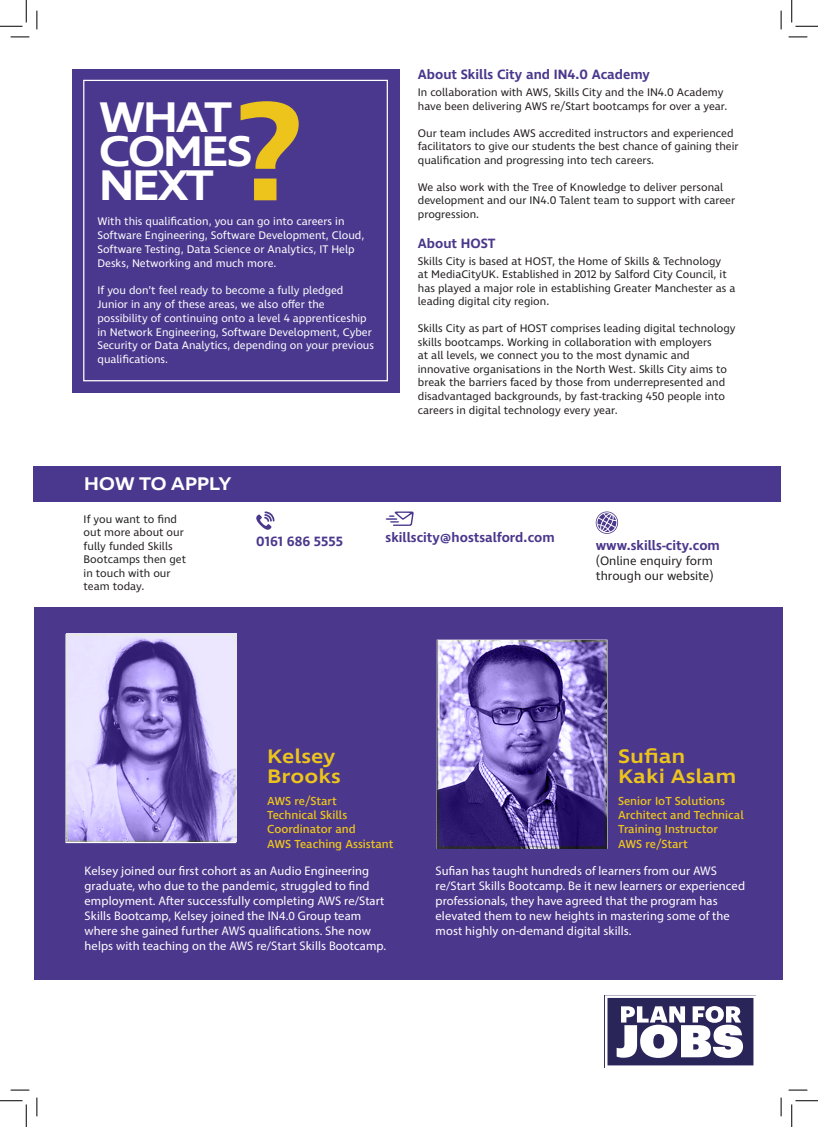
<style>
.page{position:relative;width:818px;height:1127px;background:#fff}
.page>*{position:absolute;margin:0;border:0;box-sizing:border-box;transform-origin:0 0}
.t1{font:600 143.12px "Ingra Wd";color:#ecc41c}
.t2{font:600 43.75px/33.8px "Ingra Wd";letter-spacing:-.07em;color:#fff}
.t3{font:600 20px/20px "Ingra Wd";color:#ecc41c}
.t4{font:600 18.75px "Ingra Wd";letter-spacing:-.02em;color:#fff}
.t5{font:600 13.75px "Ingra";color:#4b378c}
.t6{font:12.5px/15px "Myriad Pro";letter-spacing:.01em;color:#fff}
.t7{font:12.5px "Ingra";color:#231f20}
.t8{font:500 11.88px/14.2px "Ingra";color:#ecc41c}
.t9{font:11.25px/13.5px "Ingra";color:#231f20}
.t10{font:11.25px/13.8px "Ingra";color:#fff}
</style>
<div class="page">
<div style="left:35px;top:607px;width:748px;height:372px;background:#4b378c"></div>
<div style="left:34px;top:466px;width:747px;height:36px;background:#4a388e"></div>
<svg style="left:256px;top:511px;width:18px;height:18px"></svg>
<div style="left:72px;top:69px;width:327px;height:323px;background:#4a388e"></div>
<div style="left:83px;top:80px;width:305px;height:301px;border:1px solid #fff"></div>
<svg style="left:605px;top:995px;width:151px;height:71px"></svg>
<img style="left:437px;top:640px;width:170px;height:208px">
<img style="left:67px;top:633px;width:169px;height:208px">
<svg style="left:386px;top:511px;width:28px;height:15px"></svg>
<svg style="left:596px;top:511px;width:22px;height:23px"></svg>
<svg style="left:11px;top:36px;width:18px;height:2px"></svg>
<svg style="left:788px;top:36px;width:19px;height:2px"></svg>
<svg style="left:11px;top:1089px;width:18px;height:1px"></svg>
<svg style="left:788px;top:1089px;width:19px;height:1px"></svg>
<svg style="left:36px;top:11px;width:2px;height:18px"></svg>
<svg style="left:36px;top:1097px;width:2px;height:18px"></svg>
<svg style="left:780px;top:11px;width:2px;height:18px"></svg>
<svg style="left:780px;top:1097px;width:2px;height:18px"></svg>
<svg style="left:0;top:0;width:27px;height:27px"></svg>
<svg style="left:0;top:1100px;width:27px;height:26px"></svg>
<svg style="left:791px;top:0;width:27px;height:27px"></svg>
<svg style="left:791px;top:1100px;width:27px;height:26px"></svg>
<p class="t1" style="left:237px;top:63px;width:69px">?</p>
<p class="t2" style="left:98px;top:103px;width:156px">WHAT<br>COMES</p>
<p class="t2" style="left:98px;top:170px;width:117px">NEXT</p>
<p class="t10" style="left:98px;top:215px;width:268px">With this qualification, you can go into careers in Software Engineering, Software Development, Cloud, Software Testing, Data Science or Analytics, IT Help Desks, Networking and much more.</p>
<p class="t10" style="left:98px;top:284px;width:278px">If you don’t feel ready to become a fully pledged Junior in any of these areas, we also offer the possibility of continuing onto a level 4 apprenticeship in Network Engineering, Software Development, Cyber Security or Data Analytics, depending on your previous qualifications.</p>
<p class="t5" style="left:418px;top:66px;width:234px">About Skills City and IN4.0 Academy</p>
<p class="t9" style="left:418px;top:86px;width:311px">In collaboration with AWS, Skills City and the IN4.0 Academy have been delivering AWS re/Start bootcamps for over a year.</p>
<p class="t9" style="left:418px;top:127px;width:322px">Our team includes AWS accredited instructors and experienced facilitators to give our students the best chance of gaining their qualification and progressing into tech careers.</p>
<p class="t9" style="left:418px;top:181px;width:319px">We also work with the Tree of Knowledge to deliver personal development and our IN4.0 Talent team to support with career progression.</p>
<p class="t5" style="left:418px;top:234px;width:79px">About HOST</p>
<p class="t9" style="left:418px;top:255px;width:319px">Skills City is based at HOST, the Home of Skills &amp; Technology<br>at MediaCityUK. Established in 2012 by Salford City Council, it has played a major role in establishing Greater Manchester as a leading digital city region.</p>
<p class="t9" style="left:418px;top:322px;width:319px">Skills City as part of HOST comprises leading digital technology skills bootcamps. Working in collaboration with employers<br>at all levels, we connect you to the most dynamic and innovative organisations in the North West. Skills City aims to break the barriers faced by those from underrepresented and disadvantaged backgrounds, by fast-tracking 450 people into careers in digital technology every year.</p>
<p class="t4" style="left:84px;top:472px;width:149px">HOW TO APPLY</p>
<p class="t9" style="left:84px;top:512px;width:104px">If you want to find out more about our fully funded Skills<br>Bootcamps then get in touch with our team today.</p>
<p class="t5" style="left:256px;top:533px;width:88px">0161 686 5555</p>
<p class="t5" style="left:386px;top:529px;width:171px">skillscity@hostsalford.com</p>
<p class="t5" style="left:596px;top:537px;width:126px">www.skills-city.com</p>
<p class="t7" style="left:596px;top:553px;width:118px">(Online enquiry form</p>
<p class="t7" style="left:596px;top:568px;width:119px">through our website)</p>
<p class="t3" style="left:267px;top:747px;width:75px">Kelsey<br>Brooks</p>
<p class="t8" style="left:267px;top:794px;width:71px">AWS re/Start</p>
<p class="t8" style="left:267px;top:808px;width:128px">Technical Skills<br>Coordinator and<br>AWS Teaching Assistant</p>
<p class="t3" style="left:618px;top:747px;width:120px">Sufian<br>Kaki Aslam</p>
<p class="t8" style="left:618px;top:794px;width:127px">Senior IoT Solutions<br>Architect and Technical<br>Training Instructor</p>
<p class="t8" style="left:618px;top:836px;width:71px">AWS re/Start</p>
<p class="t6" style="left:85px;top:863px;width:303px">Kelsey joined our first cohort as an Audio Engineering graduate, who due to the pandemic, struggled to find employment. After successfully completing AWS re/Start Skills Bootcamp, Kelsey joined the IN4.0 Group team where she gained further AWS qualifications. She now helps with teaching on the AWS re/Start Skills Bootcamp.</p>
<p class="t6" style="left:436px;top:863px;width:283px">Sufian has taught hundreds of learners from our AWS</p>
<p class="t6" style="left:436px;top:878px;width:311px">re/Start Skills Bootcamp. Be it new learners or experienced professionals, they have agreed that the program has elevated them to new heights in mastering some of the most highly on-demand digital skills.</p>
</div>
